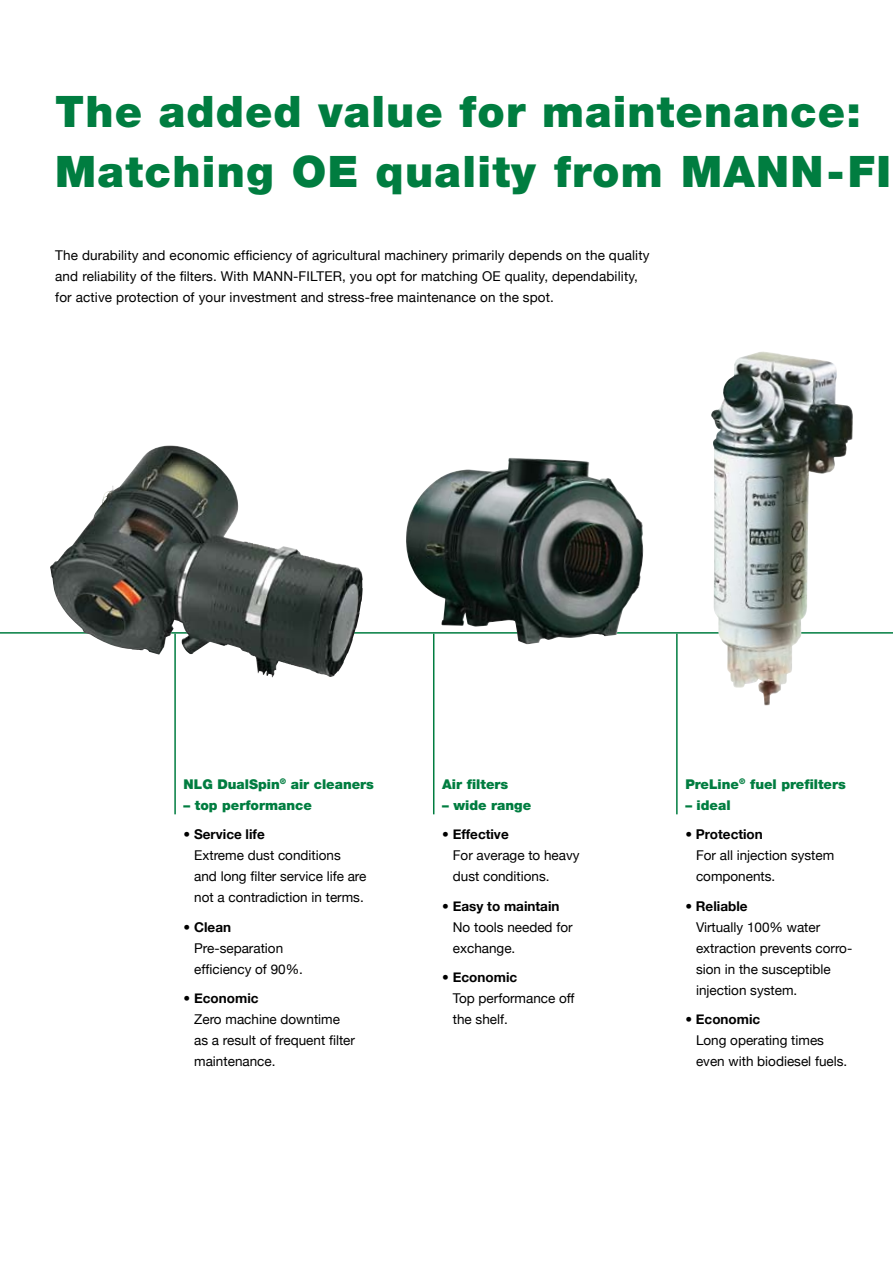
<style>
.page{position:relative;width:893px;height:1263px;background:#fff}
.page>*{position:absolute;margin:0;border:0;box-sizing:border-box;transform-origin:0 0}
.t1{font:900 43.5px/60px "Helvetica Neue";letter-spacing:.025em;color:#007d40}
.t2{font:13.5px/21px "Helvetica Neue";color:#000}
.t3{font:700 13.5px "Helvetica Neue";color:#000}
.t4{font:900 13.5px "Helvetica Neue";color:#007d40}
</style>
<div class="page">
<hr style="left:0;top:632px;width:893px;height:2px;background:#007d40">
<hr style="left:433px;top:634px;width:1px;height:180px;background:#007d40">
<hr style="left:676px;top:634px;width:2px;height:180px;background:#007d40">
<hr style="left:174px;top:634px;width:2px;height:180px;background:#007d40">
<img style="left:50px;top:446px;width:245px;height:231px">
<img style="left:405px;top:458px;width:238px;height:186px">
<img style="left:711px;top:352px;width:142px;height:354px">
<h1 class="t1" style="left:55px;top:81px;width:837px">The added value for maintenance:<br>Matching OE quality from MANN-FI</h1>
<p class="t2" style="left:55px;top:244px;width:596px">The durability and economic efficiency of agricultural machinery primarily depends on the quality and reliability of the filters. With MANN-FILTER, you opt for matching OE quality, dependability, for active protection of your investment and stress-free maintenance on the spot.</p>
<p class="t4" style="left:184px;top:776px;width:192px">NLG DualSpin<sup>®</sup> air cleaners</p>
<p class="t4" style="left:184px;top:797px;width:130px">– top performance</p>
<p class="t3" style="left:184px;top:826px;width:83px">• Service life</p>
<p class="t2" style="left:194px;top:845px;width:174px">Extreme dust conditions and long filter service life are not a contradiction in terms.</p>
<p class="t3" style="left:184px;top:918px;width:49px">• Clean</p>
<p class="t2" style="left:194px;top:937px;width:110px">Pre-separation efficiency of 90%.</p>
<p class="t3" style="left:184px;top:990px;width:76px">• Economic</p>
<p class="t2" style="left:194px;top:1009px;width:162px">Zero machine downtime as a result of frequent filter maintenance.</p>
<p class="t4" style="left:442px;top:776px;width:68px">Air filters</p>
<p class="t4" style="left:442px;top:797px;width:91px">– wide range</p>
<p class="t3" style="left:442px;top:826px;width:68px">• Effective</p>
<p class="t2" style="left:453px;top:845px;width:128px">For average to heavy dust conditions.</p>
<p class="t3" style="left:442px;top:897px;width:119px">• Easy to maintain</p>
<p class="t2" style="left:453px;top:916px;width:121px">No tools needed for exchange.</p>
<p class="t3" style="left:442px;top:969px;width:76px">• Economic</p>
<p class="t2" style="left:453px;top:988px;width:123px">Top performance off the shelf.</p>
<p class="t4" style="left:685px;top:776px;width:162px">PreLine<sup>®</sup> fuel prefilters</p>
<p class="t4" style="left:685px;top:797px;width:47px">– ideal</p>
<p class="t3" style="left:685px;top:826px;width:79px">• Protection</p>
<p class="t2" style="left:696px;top:845px;width:140px">For all injection system components.</p>
<p class="t3" style="left:685px;top:897px;width:64px">• Reliable</p>
<p class="t2" style="left:696px;top:916px;width:158px">Virtually 100% water extraction prevents corro&shy;sion in the susceptible injection system.</p>
<p class="t3" style="left:685px;top:1011px;width:76px">• Economic</p>
<p class="t2" style="left:696px;top:1030px;width:153px">Long operating times even with biodiesel fuels.</p>
</div>
